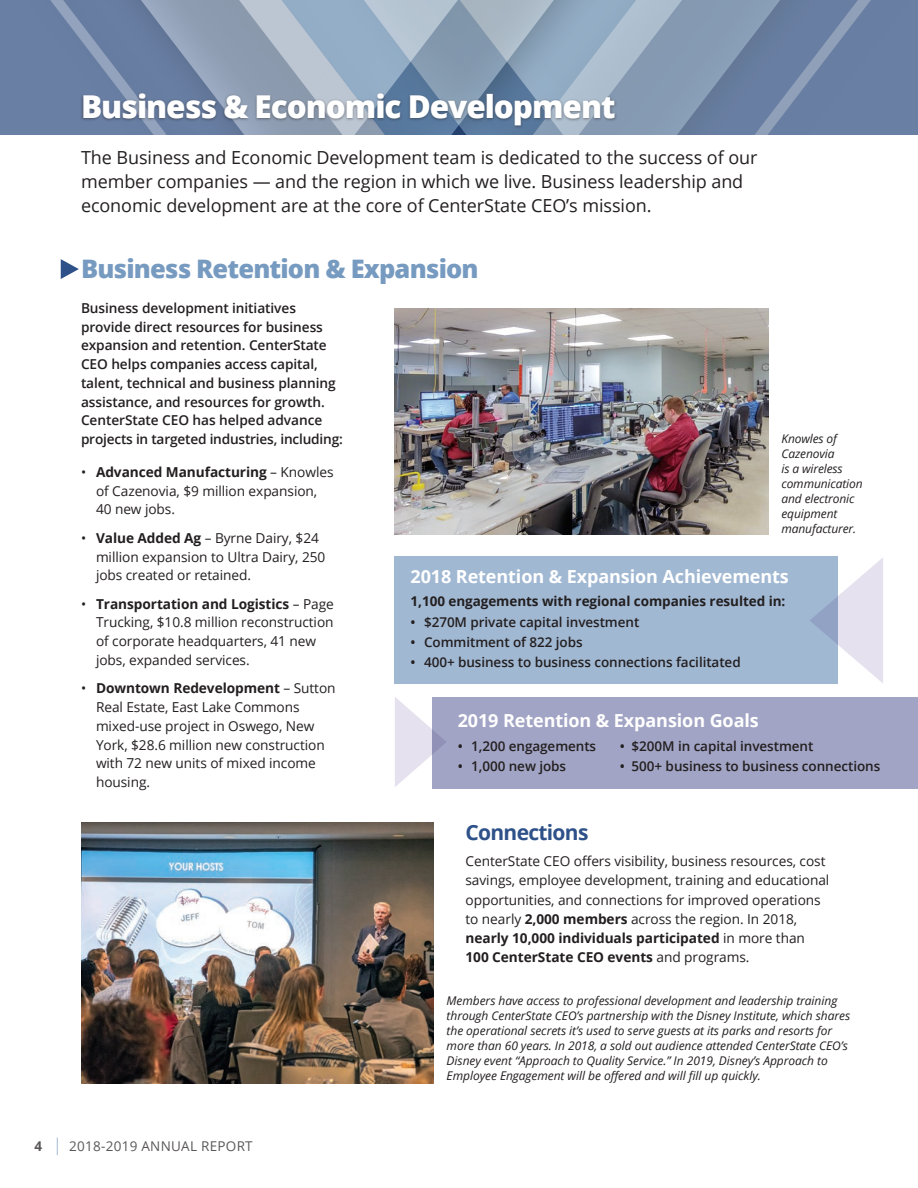
<style>
.page{position:relative;width:918px;height:1188px;background:#fff}
.page>*{position:absolute;margin:0;border:0;box-sizing:border-box;transform-origin:0 0}
.Section_Title{font:800 31.5px "Open Sans";letter-spacing:-.035em;color:#fff}
.Sub-Section_Body{font:800 25.5px "Open Sans";letter-spacing:-.035em;color:#779bc0}
.Sub-Section_Body-2{font:700 21px "Open Sans";letter-spacing:-.035em;color:#2e5189}
.Section_Description{font:18px/24px "Open Sans";letter-spacing:-.005em;color:#231f20}
.Sub-Section_Body-3{font:700 18px "Open Sans";letter-spacing:-.005em;color:#fff}
.Sub-Section_Body-4{font:13.65px/18.8px "Open Sans";letter-spacing:-.005em;color:#231f20}
.Sub-Section_Body-5{font:600 13.65px/18.8px "Open Sans";letter-spacing:-.005em;color:#231f20}
.Sub-Section_Body-6{font:600 13.5px "Open Sans";letter-spacing:-.005em;color:#231f20}
.Sub-Section_Body-7{font:700 13.5px "Open Sans";letter-spacing:-.005em;color:#231f20}
.t1{font:13.5px "Open Sans";letter-spacing:.02em;color:#231f20}
.Sub-Section_Body-8{font:italic 12px/15px "Open Sans";letter-spacing:-.005em;color:#231f20}
.s1{font-weight:700}
.s2{font-size:17.55px;color:#779bc0}
</style>
<div class="page">
<svg style="left:3px;top:0;width:915px;height:135px;background:#7186a7"></svg>
<svg style="left:34px;top:0;width:627px;height:135px;background:#8a9eb7"></svg>
<div style="left:80px;top:91px;width:538px;height:38px;background:#231f20;opacity:.45"></div>
<img style="left:81px;top:823px;width:353px;height:260px">
<div style="left:395px;top:556px;width:443px;height:128px;background:#a1b8d3"></div>
<svg style="left:61px;top:259px;width:18px;height:20px"></svg>
<img style="left:395px;top:308px;width:373px;height:226px">
<div style="left:433px;top:698px;width:485px;height:91px;background:#a1a4c4"></div>
<svg style="left:395px;top:697px;width:52px;height:90px"></svg>
<svg style="left:810px;top:558px;width:73px;height:125px"></svg>
<p class="Section_Title" style="left:81px;top:83px;width:536px">Business &amp; Economic Development</p>
<p class="Section_Description" style="left:81px;top:145px;width:678px">The Business and Economic Development team is dedicated to the success of our member companies — and the region in which we live. Business leadership and economic development are at the core of CenterState CEO’s mission.</p>
<p class="Sub-Section_Body" style="left:81px;top:249px;width:399px">Business Retention &amp; Expansion</p>
<p class="Sub-Section_Body-5" style="left:81px;top:298px;width:263px">Business development initiatives provide direct resources for business expansion and retention. CenterState CEO helps companies access capital, talent, technical and business planning assistance, and resources for growth.<br>CenterState CEO has helped advance projects in targeted industries, including:</p>
<p class="Sub-Section_Body-4" style="left:96px;top:462px;width:239px;text-indent:-15px">• <span class="s1">Advanced Manufacturing</span> – Knowles of Cazenovia, $9 million expansion,<br>40 new jobs.</p>
<p class="Sub-Section_Body-4" style="left:96px;top:528px;width:231px;text-indent:-15px">• <span class="s1">Value Added Ag</span> – Byrne Dairy, $24 million expansion to Ultra Dairy, 250 jobs created or retained.</p>
<p class="Sub-Section_Body-4" style="left:96px;top:594px;width:239px;text-indent:-15px">• <span class="s1">Transportation and Logistics</span> – Page Trucking, $10.8 million reconstruction of corporate headquarters, 41 new jobs, expanded services.</p>
<p class="Sub-Section_Body-4" style="left:96px;top:679px;width:241px;text-indent:-15px">• <span class="s1">Downtown Redevelopment</span> – Sutton<br>Real Estate, East Lake Commons mixed-use project in Oswego, New<br>York, $28.6 million new construction with 72 new units of mixed income housing.</p>
<p class="Sub-Section_Body-8" style="left:781px;top:431px;width:83px">Knowles of<br>Cazenovia<br>is a wireless communication and electronic equipment manufacturer.</p>
<p class="Sub-Section_Body-3" style="left:411px;top:564px;width:380px">2018 Retention &amp; Expansion Achievements</p>
<p class="Sub-Section_Body-7" style="left:411px;top:592px;width:376px">1,100 engagements with regional companies resulted in:</p>
<p class="Sub-Section_Body-6" style="left:411px;top:613px;width:230px">• $270M private capital investment</p>
<p class="Sub-Section_Body-6" style="left:411px;top:633px;width:174px">• Commitment of 822 jobs</p>
<p class="Sub-Section_Body-6" style="left:411px;top:653px;width:332px">• 400+ business to business connections facilitated</p>
<p class="Sub-Section_Body-3" style="left:458px;top:708px;width:303px">2019 Retention &amp; Expansion Goals</p>
<p class="Sub-Section_Body-6" style="left:458px;top:737px;width:140px">• 1,200 engagements</p>
<p class="Sub-Section_Body-6" style="left:620px;top:737px;width:195px">• $200M in capital investment</p>
<p class="Sub-Section_Body-6" style="left:458px;top:757px;width:110px">• 1,000 new jobs</p>
<p class="Sub-Section_Body-6" style="left:620px;top:757px;width:262px">• 500+ business to business connections</p>
<p class="t1" style="left:35px;top:1137px;width:220px"><span class="s1">4</span> <span class="s2">|</span> 2018-2019 ANNUAL REPORT</p>
<p class="Sub-Section_Body-2" style="left:465px;top:818px;width:124px">Connections</p>
<p class="Sub-Section_Body-4" style="left:465px;top:851px;width:365px;line-height:19.2px">CenterState CEO offers visibility, business resources, cost savings, employee development, training and educational opportunities, and connections for improved operations to nearly <span class="s1">2,000 members</span> across the region. In 2018, <span class="s1">nearly 10,000 individuals participated</span> in more than <span class="s1">100 CenterState CEO events</span> and programs.</p>
<p class="Sub-Section_Body-8" style="left:447px;top:993px;width:405px">Members have access to professional development and leadership training through CenterState CEO’s partnership with the Disney Institute, which shares the operational secrets it’s used to serve guests at its parks and resorts for more than 60 years. In 2018, a sold out audience attended CenterState CEO’s Disney event “Approach to Quality Service.” In 2019, Disney’s Approach to Employee Engagement will be offered and will fill up quickly.</p>
</div>
